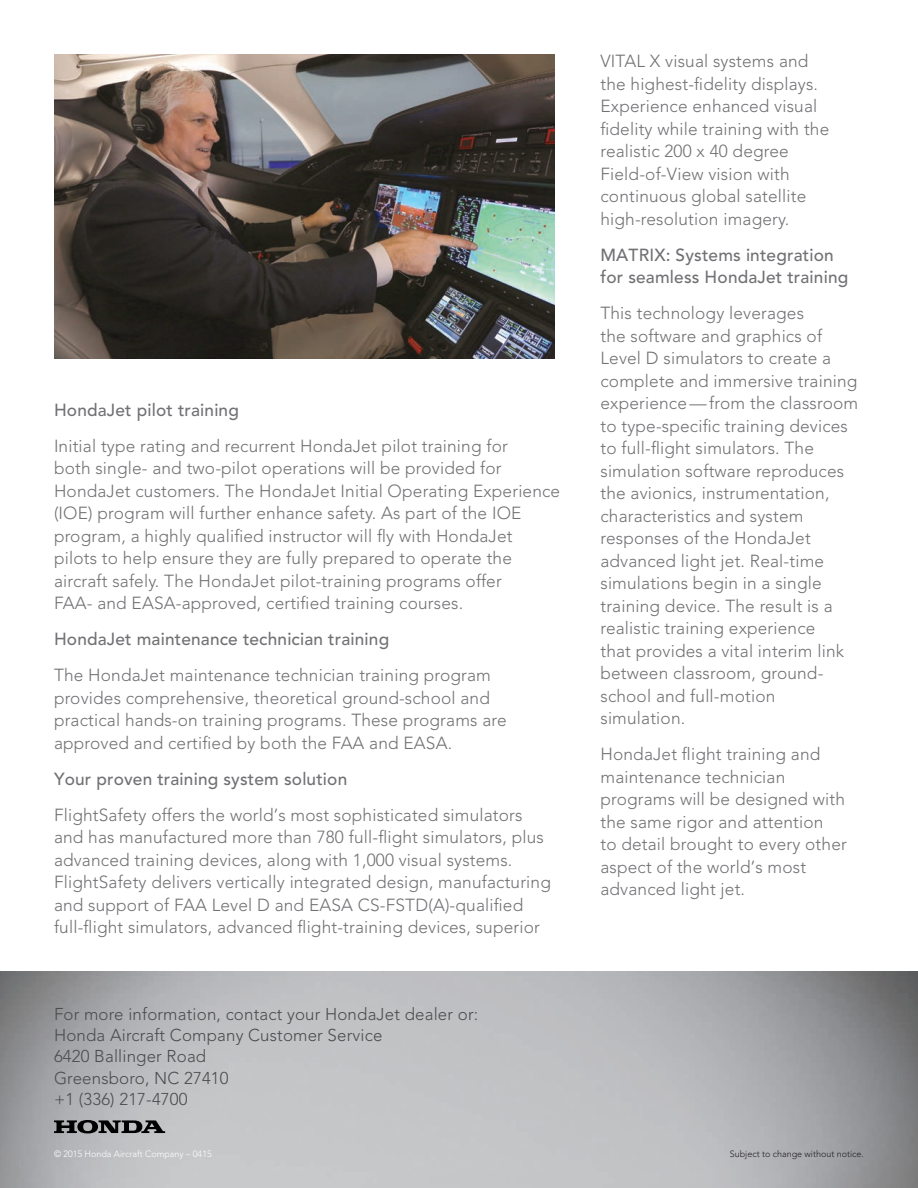
<style>
.page{position:relative;width:918px;height:1188px;background:#fff}
.page>*{position:absolute;margin:0;border:0;box-sizing:border-box;transform-origin:0 0}
.t1{font:300 17.25px/22.5px "Expo Light S Si";letter-spacing:.01em;color:#717074}
.t2{font:500 17.25px/22.5px "Expo Book S Si";letter-spacing:.01em;color:#717074}
.t3{font:300 16.8px/21px "Expo Light S Si";letter-spacing:.01em;color:#4b4c4d}
.t4{font:300 9px "Expo Light S Si";color:#fff}
.t5{font:300 9px "Expo Light S Si";color:#231f20}
</style>
<div class="page">
<img style="left:0;top:972px;width:918px;height:216px">
<img style="left:54px;top:54px;width:500px;height:304px">
<svg style="left:54px;top:1120px;width:111px;height:13px"></svg>
<p class="t2" style="left:54px;top:399px;width:186px">HondaJet pilot training</p>
<p class="t1" style="left:54px;top:434px;width:508px">Initial type rating and recurrent HondaJet pilot training for<br>both single- and two-pilot operations will be provided for HondaJet customers. The HondaJet Initial Operating Experience (IOE) program will further enhance safety. As part of the IOE program, a highly qualified instructor will fly with HondaJet<br>pilots to help ensure they are fully prepared to operate the aircraft safely. The HondaJet pilot-training programs offer<br>FAA- and EASA-approved, certified training courses.</p>
<p class="t2" style="left:54px;top:628px;width:337px">HondaJet maintenance technician training</p>
<p class="t1" style="left:54px;top:664px;width:454px">The HondaJet maintenance technician training program provides comprehensive, theoretical ground-school and practical hands-on training programs. These programs are approved and certified by both the FAA and EASA.</p>
<p class="t2" style="left:54px;top:768px;width:295px">Your proven training system solution</p>
<p class="t1" style="left:54px;top:803px;width:498px">FlightSafety offers the world’s most sophisticated simulators and has manufactured more than 780 full-flight simulators, plus advanced training devices, along with 1,000 visual systems.<br>FlightSafety delivers vertically integrated design, manufacturing and support of FAA Level D and EASA CS-FSTD(A)-qualified full-flight simulators, advanced flight-training devices, superior</p>
<p class="t3" style="left:54px;top:1003px;width:426px">For more information, contact your HondaJet dealer or:<br>Honda Aircraft Company Customer Service</p>
<p class="t3" style="left:54px;top:1046px;width:154px">6420 Ballinger Road</p>
<p class="t3" style="left:54px;top:1068px;width:176px">Greensboro, NC 27410 +1 (336) 217-4700</p>
<p class="t1" style="left:600px;top:50px;width:230px">VITAL X visual systems and the highest-fidelity displays.<br>Experience enhanced visual fidelity while training with the realistic 200 x 40 degree<br>Field-of-View vision with continuous global satellite high-resolution imagery.</p>
<p class="t2" style="left:600px;top:244px;width:249px">MATRIX: Systems integration for seamless HondaJet training</p>
<p class="t1" style="left:600px;top:302px;width:259px">This technology leverages<br>the software and graphics of<br>Level D simulators to create a complete and immersive training experience—from the classroom to type-specific training devices to full-flight simulators. The simulation software reproduces the avionics, instrumentation, characteristics and system responses of the HondaJet advanced light jet. Real-time simulations begin in a single training device. The result is a realistic training experience<br>that provides a vital interim link between classroom, ground&shy;school and full-motion simulation.</p>
<p class="t1" style="left:600px;top:743px;width:248px">HondaJet flight training and maintenance technician programs will be designed with the same rigor and attention<br>to detail brought to every other aspect of the world’s most advanced light jet.</p>
<p class="t4" style="left:54px;top:1149px;width:159px">© 2015 Honda Aircraft Company – 0415</p>
<p class="t5" style="left:730px;top:1149px;width:136px">Subject to change without notice.</p>
</div>
